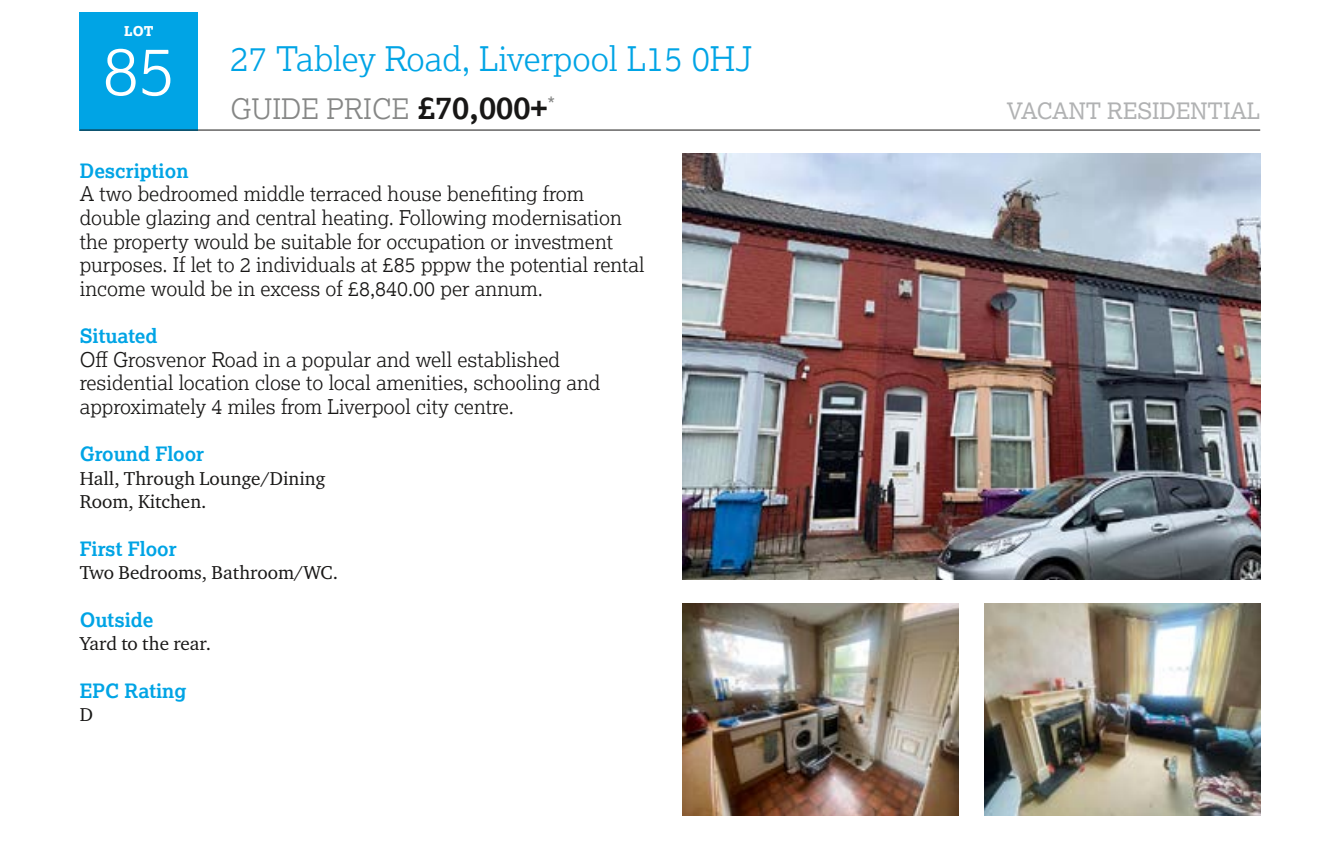
<style>
.page{position:relative;width:1340px;height:855px;background:#fff}
.page>*{position:absolute;margin:0;border:0;box-sizing:border-box;transform-origin:0 0}
.t1{font:300 67.5px "Lexia";color:#fff}
.t2{font:300 33.75px "Lexia";color:#00a4e5}
.t3{font:300 28.12px "Lexia";color:#868786}
.t4{font:22.5px "Lexia";color:#b1b2b3}
.t5{font:300 20.25px/23.6px "Lexia";color:#181716}
.t6{font:20.25px "Lexia";color:#868786}
.t7{font:700 19.8px "Lexia";color:#00a4e5}
.t8{font:19.12px/23.6px "Charter ITC Pro";color:#181716}
.t9{font:800 13.5px "Lexia";color:#fff}
.s1{font-weight:700;font-size:31.5px;color:#181716}
</style>
<div class="page">
<div style="left:80px;top:12px;width:118px;height:118px;background:#00a4e5"></div>
<hr style="left:80px;top:130px;width:1180px;height:1px;background:#181716">
<img style="left:682px;top:603px;width:276px;height:212px">
<img style="left:984px;top:603px;width:276px;height:212px">
<img style="left:682px;top:154px;width:578px;height:425px">
<p class="t9" style="left:124px;top:22px;width:31px">LOT</p>
<h1 class="t1" style="left:102px;top:28px;width:74px">85</h1>
<h2 class="t2" style="left:230px;top:38px;width:523px">27 Tabley Road, Liverpool L15 0HJ</h2>
<h3 class="t3" style="left:230px;top:91px;width:318px">GUIDE PRICE <span class="s1">£70,000+</span></h3>
<p class="t4" style="left:1006px;top:96px;width:255px">VACANT RESIDENTIAL</p>
<p class="t6" style="left:547px;top:92px;width:9px">*</p>
<p class="t7" style="left:80px;top:158px;width:110px">Description</p>
<p class="t5" style="left:80px;top:181px;width:566px">A two bedroomed middle terraced house benefiting from double glazing and central heating. Following modernisation the property would be suitable for occupation or investment purposes. If let to 2 individuals at £85 pppw the potential rental income would be in excess of £8,840.00 per annum.</p>
<p class="t7" style="left:80px;top:323px;width:79px">Situated</p>
<p class="t5" style="left:80px;top:347px;width:522px">Off Grosvenor Road in a popular and well established residential location close to local amenities, schooling and approximately 4 miles from Liverpool city centre.</p>
<p class="t7" style="left:80px;top:441px;width:126px">Ground Floor</p>
<p class="t8" style="left:80px;top:466px;width:247px">Hall, Through Lounge/Dining<br>Room, Kitchen.</p>
<p class="t7" style="left:80px;top:536px;width:98px">First Floor</p>
<p class="t8" style="left:80px;top:560px;width:260px">Two Bedrooms, Bathroom/WC.</p>
<p class="t7" style="left:80px;top:607px;width:75px">Outside</p>
<p class="t8" style="left:80px;top:631px;width:133px">Yard to the rear.</p>
<p class="t7" style="left:80px;top:678px;width:108px">EPC Rating</p>
<p class="t8" style="left:80px;top:702px;width:15px">D</p>
</div>
